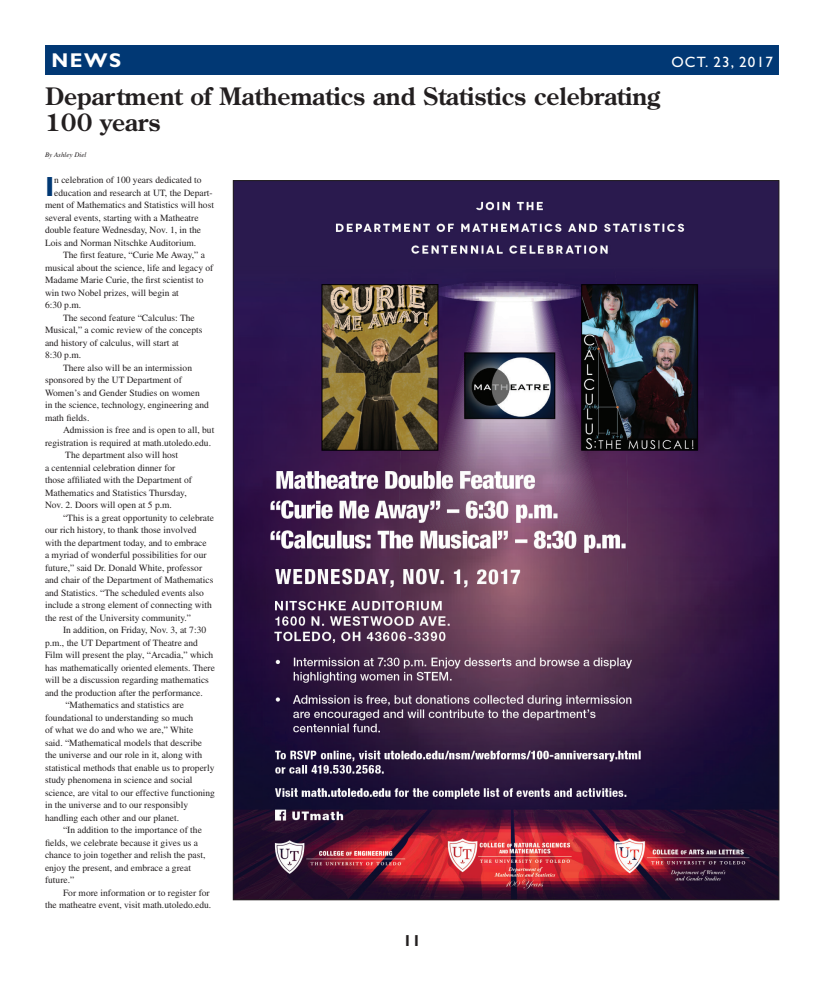
<style>
.page{position:relative;width:824px;height:990px;background:#fff}
.page>*{position:absolute;margin:0;border:0;box-sizing:border-box;transform-origin:0 0}
.Drop_Cap_2_Paragraph{font:700 27.8px "Gill Sans Std";color:#013874}
.Heading_24pt{font:700 24px/26px "Century Old Style Std";color:#231f20}
.t1{font:700 20px "Gill Sans";color:#fff}
.t2{font:700 16px "Gill Sans";color:#231f20}
.t3{font:15px "Gill Sans";letter-spacing:.08em;color:#fff}
.Body_Text{font:9.5px/12.5px "Times";color:#231f20}
.Drop_Cap_2_Paragraph-2{font:9.5px "Times";color:#231f20}
.By_line{font:italic 7px "Times";color:#231f20}
</style>
<div class="page">
<div style="left:45px;top:45px;width:734px;height:30px;background:#013874"></div>
<img style="left:235px;top:182px;width:542px;height:716px">
<p class="t1" style="left:51px;top:49px;width:71px">NEWS</p>
<p class="t3" style="left:671px;top:54px;width:103px">OCT. 23, 2017</p>
<p class="Heading_24pt" style="left:45px;top:83px;width:616px">Department of Mathematics and Statistics celebrating<br>100 years</p>
<p class="By_line" style="left:45px;top:151px;width:43px">By Ashley Diel</p>
<p class="Drop_Cap_2_Paragraph" style="left:45px;top:170px;width:11px">I</p>
<p class="Drop_Cap_2_Paragraph-2" style="left:54px;top:175px;width:149px">n celebration of 100 years dedicated to</p>
<p class="Drop_Cap_2_Paragraph-2" style="left:54px;top:187px;width:160px">education and research at UT, the Depart-</p>
<p class="Drop_Cap_2_Paragraph-2" style="left:45px;top:200px;width:170px">ment of Mathematics and Statistics will host</p>
<p class="Drop_Cap_2_Paragraph-2" style="left:45px;top:212px;width:155px">several events, starting with a Matheatre</p>
<p class="Drop_Cap_2_Paragraph-2" style="left:45px;top:225px;width:157px">double feature Wednesday, Nov. 1, in the</p>
<p class="Drop_Cap_2_Paragraph-2" style="left:45px;top:237px;width:153px">Lois and Norman Nitschke Auditorium.</p>
<p class="Body_Text" style="left:45px;top:249px;width:170px;text-indent:18px">The first feature, “Curie Me Away,” a musical about the science, life and legacy of Madame Marie Curie, the first scientist to win two Nobel prizes, will begin at<br>6:30 p.m.</p>
<p class="Body_Text" style="left:45px;top:311px;width:159px;text-indent:18px">The second feature “Calculus: The<br>Musical,” a comic review of the concepts and history of calculus, will start at<br>8:30 p.m.</p>
<p class="Body_Text" style="left:45px;top:361px;width:165px;text-indent:18px">There also will be an intermission sponsored by the UT Department of<br>Women’s and Gender Studies on women in the science, technology, engineering and math fields.</p>
<p class="Body_Text" style="left:45px;top:424px;width:171px;text-indent:18px">Admission is free and is open to all, but registration is required at math.utoledo.edu.</p>
<p class="Body_Text" style="left:45px;top:449px;width:148px;text-indent:20px">The department also will host<br>a centennial celebration dinner for those affiliated with the Department of Mathematics and Statistics Thursday, Nov. 2. Doors will open at 5 p.m.</p>
<p class="Body_Text" style="left:45px;top:511px;width:170px;text-indent:18px">“This is a great opportunity to celebrate our rich history, to thank those involved with the department today, and to embrace<br>a myriad of wonderful possibilities for our future,” said Dr. Donald White, professor and chair of the Department of Mathematics and Statistics. “The scheduled events also include a strong element of connecting with the rest of the University community.”</p>
<p class="Body_Text" style="left:45px;top:624px;width:171px;text-indent:18px">In addition, on Friday, Nov. 3, at 7:30 p.m., the UT Department of Theatre and Film will present the play, “Arcadia,” which has mathematically oriented elements. There will be a discussion regarding mathematics and the production after the performance.</p>
<p class="Body_Text" style="left:45px;top:699px;width:171px;text-indent:20px">“Mathematics and statistics are foundational to understanding so much<br>of what we do and who we are,” White<br>said. “Mathematical models that describe the universe and our role in it, along with statistical methods that enable us to properly study phenomena in science and social science, are vital to our effective functioning in the universe and to our responsibly handling each other and our planet.</p>
<p class="Body_Text" style="left:45px;top:824px;width:162px;text-indent:18px">“In addition to the importance of the fields, we celebrate because it gives us a chance to join together and relish the past, enjoy the present, and embrace a great future.”</p>
<p class="Body_Text" style="left:45px;top:886px;width:168px;text-align:right">For more information or to register for<br>the matheatre event, visit math.utoledo.edu.</p>
<p class="t2" style="left:403px;top:931px;width:19px">11</p>
</div>
